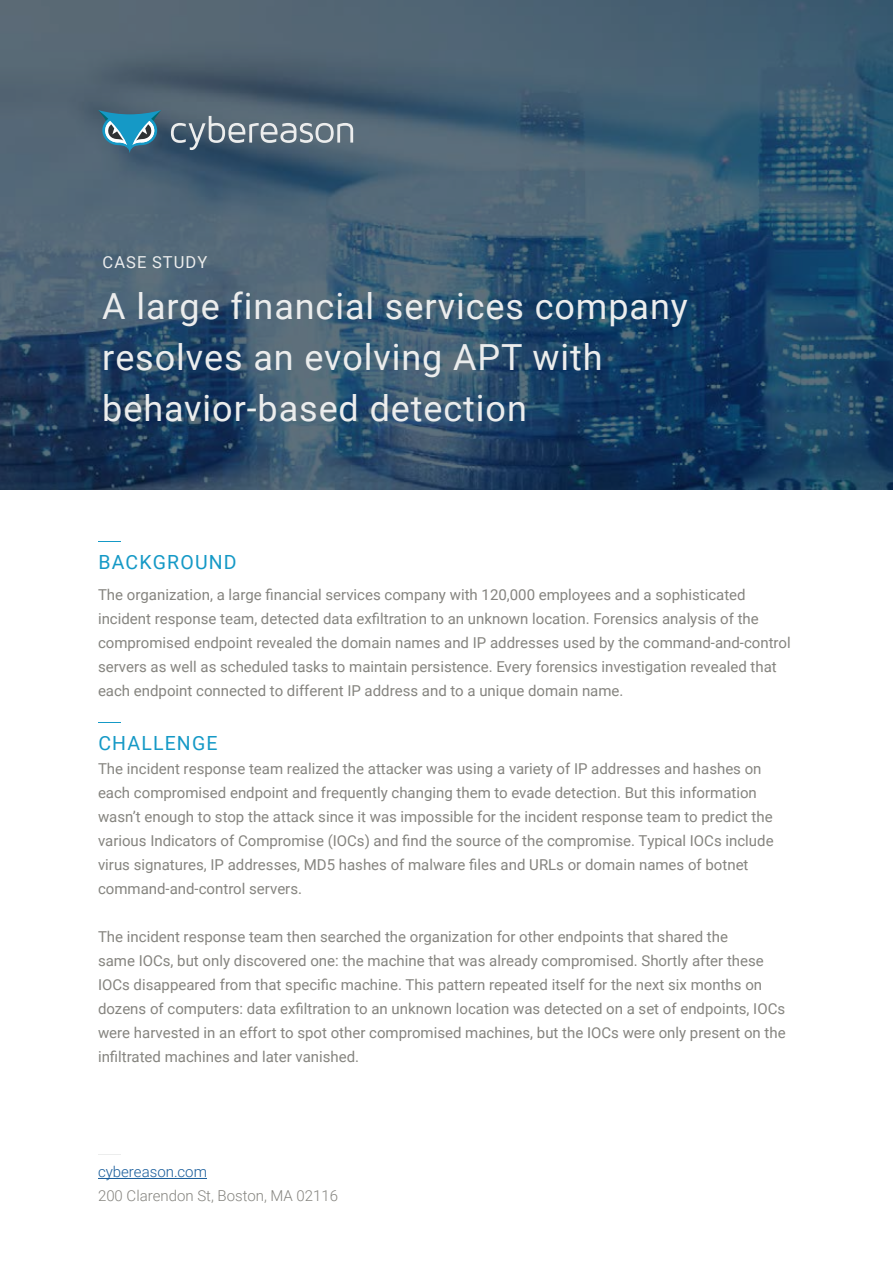
<style>
.page{position:relative;width:893px;height:1263px;background:#fff}
.page>*{position:absolute;margin:0;border:0;box-sizing:border-box;transform-origin:0 0}
.t1{font:36px/51px "Roboto";letter-spacing:.025em;color:#eceded}
.t2{font:19.5px "Roboto";letter-spacing:.06em;color:#1599c6}
.t3{font:16.5px "Roboto";letter-spacing:.065em;color:#eceded}
.t4{font:15px/24px "Roboto";color:#85847f}
.t5{font:300 15px "Roboto";color:#85847f}
.t6{font:300 15px "Roboto";color:#165b9a}
</style>
<div class="page">
<svg style="left:0;top:0;width:893px;height:489px;background:#37546d"></svg>
<svg style="left:98px;top:1154px;width:22px;height:1px"></svg>
<svg style="left:171px;top:116px;width:182px;height:34px;background:#6f7f8c"></svg>
<svg style="left:98px;top:110px;width:63px;height:43px;background:#46859e"></svg>
<svg style="left:98px;top:722px;width:22px;height:1px"></svg>
<svg style="left:98px;top:541px;width:22px;height:1px"></svg>
<hr style="left:98px;top:1178px;width:109px;height:1px;background:#165b9a">
<p class="t3" style="left:103px;top:250px;width:106px">CASE STUDY</p>
<h1 class="t1" style="left:102px;top:279px;width:587px">A large financial services company resolves an evolving APT with behavior-based detection</h1>
<h2 class="t2" style="left:98px;top:548px;width:140px">BACKGROUND</h2>
<p class="t4" style="left:98px;top:582px;width:694px">The organization, a large financial services company with 120,000 employees and a sophisticated incident response team, detected data exfiltration to an unknown location. Forensics analysis of the compromised endpoint revealed the domain names and IP addresses used by the command-and-control servers as well as scheduled tasks to maintain persistence. Every forensics investigation revealed that each endpoint connected to different IP address and to a unique domain name.</p>
<h2 class="t2" style="left:98px;top:729px;width:121px">CHALLENGE</h2>
<p class="t4" style="left:98px;top:756px;width:677px">The incident response team realized the attacker was using a variety of IP addresses and hashes on each compromised endpoint and frequently changing them to evade detection. But this information wasn’t enough to stop the attack since it was impossible for the incident response team to predict the various Indicators of Compromise (IOCs) and find the source of the compromise. Typical IOCs include virus signatures, IP addresses, MD5 hashes of malware files and URLs or domain names of botnet command-and-control servers.</p>
<p class="t4" style="left:98px;top:924px;width:689px">The incident response team then searched the organization for other endpoints that shared the<br>same IOCs, but only discovered one: the machine that was already compromised. Shortly after these IOCs disappeared from that specific machine. This pattern repeated itself for the next six months on dozens of computers: data exfiltration to an unknown location was detected on a set of endpoints, IOCs were harvested in an effort to spot other compromised machines, but the IOCs were only present on the infiltrated machines and later vanished.</p>
<p class="t6" style="left:98px;top:1161px;width:110px">cybereason.com</p>
<p class="t5" style="left:98px;top:1185px;width:242px">200 Clarendon St, Boston, MA 02116</p>
</div>
